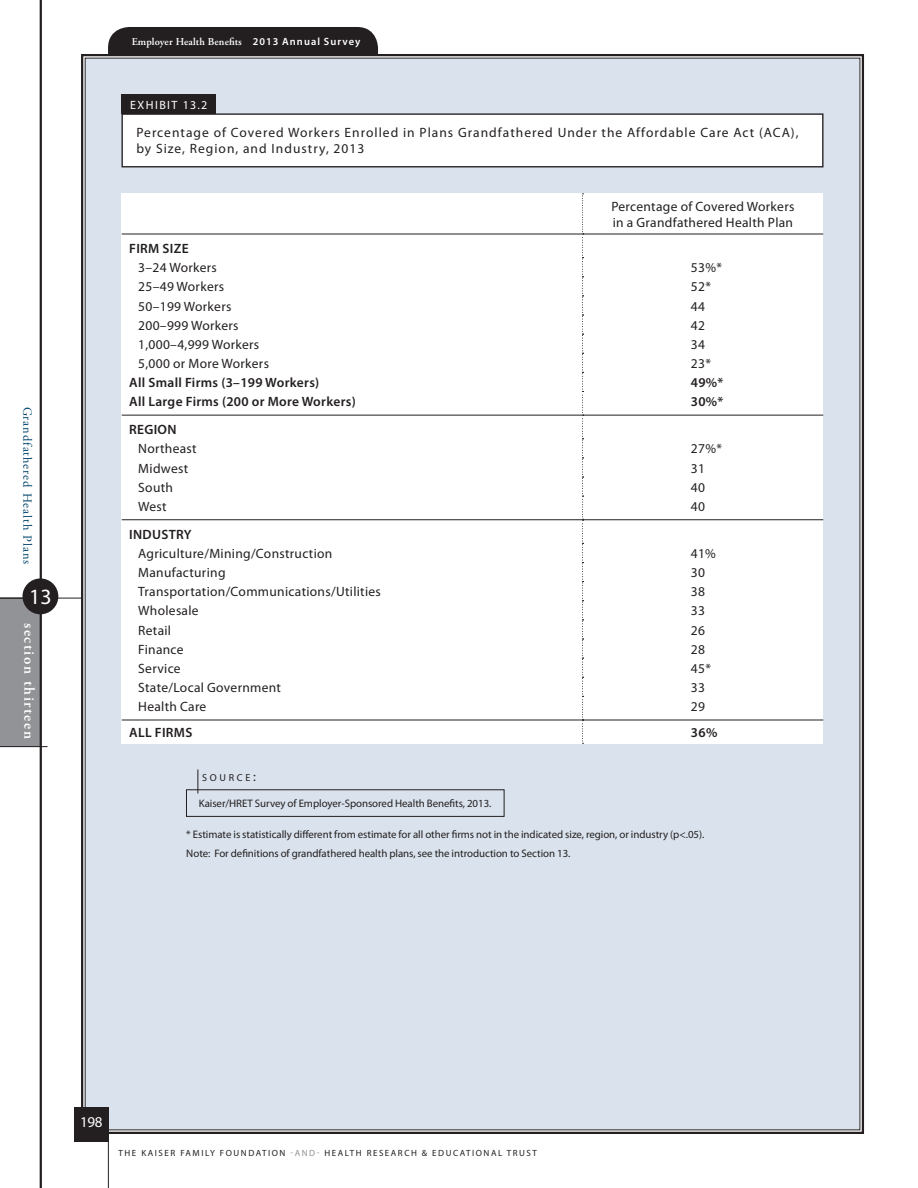
<style>
.page{position:relative;width:918px;height:1188px;background:#fff}
.page>*{position:absolute;margin:0;border:0;box-sizing:border-box;transform-origin:0 0}
.t1{font:21.9px "Myriad Pro";color:#fff}
.t2{font:600 15px "Adobe Garamond Pro";letter-spacing:.1em;color:#fff}
.t3{font:15px "Myriad Pro";color:#fff}
.t4{font:13.5px/16.5px "Myriad Pro";letter-spacing:.025em;color:#231f20}
.t5{font:13.5px/16.5px "Myriad Pro";letter-spacing:.075em;color:#231f20}
.t6{font:600 13.5px "Myriad Pro";letter-spacing:.025em;color:#231f20}
.t7{font:12.3px "Adobe Garamond Pro";letter-spacing:.055em;color:#00446b}
.t8{font:12px "Myriad Pro";letter-spacing:.12em;color:#fff}
.t9{font:10.8px/19.5px "Myriad Pro";letter-spacing:-.005em;color:#231f20}
.t10{font:600 10.5px "Adobe Garamond Pro";letter-spacing:.01em;color:#fff}
.t11{font:10.2px "Myriad Pro";letter-spacing:.265em;color:#231f20}
.t12{font:9px "Myriad Pro";letter-spacing:.17em;color:#231f20}
.s1{font-family:"Myriad Pro"}
.s2{font-size:13.5px}
.s3{color:#919396}
</style>
<div class="page">
<div style="left:0;top:598px;width:41px;height:149px;background:#919396"></div>
<hr style="left:0;top:598px;width:95px;height:1px;background:#231f20">
<hr style="left:40px;top:0;width:2px;height:1188px;background:#231f20">
<hr style="left:0;top:746px;width:48px;height:1px;background:#231f20">
<div style="left:22px;top:578px;width:36px;height:36px;background:#231f20;border-radius:50%"></div>
<div style="left:108px;top:27px;width:270px;height:47px;background:#231f20;border-radius:21px"></div>
<div style="left:80px;top:53px;width:784px;height:1081px;background:#dae3ed"></div>
<div style="left:74px;top:1107px;width:35px;height:34px;background:#231f20"></div>
<hr style="left:108px;top:1107px;width:1px;height:81px;background:#231f20">
<div style="left:122px;top:94px;width:94px;height:20px;background:#231f20"></div>
<div style="left:122px;top:114px;width:701px;height:53px;background:#fff"></div>
<div style="left:121px;top:113px;width:703px;height:54px;border:1px solid #231f20"></div>
<div style="left:122px;top:194px;width:702px;height:550px;background:#fff"></div>
<hr style="left:122px;top:234px;width:460px;height:1px;background:#231f20">
<hr style="left:583px;top:234px;width:240px;height:1px;background:#231f20">
<hr style="left:122px;top:415px;width:460px;height:1px;background:#231f20">
<hr style="left:583px;top:415px;width:240px;height:1px;background:#231f20">
<svg style="left:582px;top:194px;width:2px;height:550px"></svg>
<hr style="left:122px;top:720px;width:701px;height:1px;background:#231f20">
<hr style="left:122px;top:519px;width:701px;height:1px;background:#231f20">
<div style="left:186px;top:790px;width:318px;height:27px;border:1px solid #231f20"></div>
<svg style="left:198px;top:770px;width:1px;height:24px"></svg>
<p class="t7" style="left:32px;top:407px;width:159px;rotate:90deg">Grandfathered Health Plans</p>
<h1 class="t1" style="left:29px;top:589px;width:24px">13</h1>
<p class="t2" style="left:35px;top:623px;width:117px;rotate:90deg">section thirteen</p>
<p class="t10" style="left:132px;top:38px;width:230px">Employer Health Benefits <span class="s1">2013 Annual Survey</span></p>
<p class="t8" style="left:130px;top:100px;width:79px">EXHIBIT 13.2</p>
<p class="t5" style="left:136px;top:125px;width:664px">Percentage of Covered Workers Enrolled in Plans Grandfathered Under the Affordable Care Act (ACA), by Size, Region, and Industry, 2013</p>
<p class="t4" style="left:611px;top:199px;width:185px">Percentage of Covered Workers in a Grandfathered Health Plan</p>
<p class="t6" style="left:129px;top:244px;width:61px">FIRM SIZE</p>
<p class="t4" style="left:138px;top:261px;width:80px">3–24 Workers</p>
<p class="t4" style="left:691px;top:261px;width:33px">53%*</p>
<p class="t4" style="left:138px;top:280px;width:87px">25–49 Workers</p>
<p class="t4" style="left:691px;top:280px;width:22px">52*</p>
<p class="t4" style="left:138px;top:299px;width:95px">50–199 Workers</p>
<p class="t4" style="left:691px;top:299px;width:16px">44</p>
<p class="t4" style="left:138px;top:318px;width:102px">200–999 Workers</p>
<p class="t4" style="left:691px;top:318px;width:16px">42</p>
<p class="t4" style="left:138px;top:337px;width:123px">1,000–4,999 Workers</p>
<p class="t4" style="left:691px;top:337px;width:16px">34</p>
<p class="t4" style="left:138px;top:356px;width:132px">5,000 or More Workers</p>
<p class="t4" style="left:691px;top:356px;width:22px">23*</p>
<p class="t6" style="left:129px;top:377px;width:192px">All Small Firms (3–199 Workers)</p>
<p class="t6" style="left:691px;top:377px;width:34px">49%*</p>
<p class="t6" style="left:129px;top:397px;width:228px">All Large Firms (200 or More Workers)</p>
<p class="t6" style="left:691px;top:397px;width:34px">30%*</p>
<p class="t6" style="left:129px;top:425px;width:49px">REGION</p>
<p class="t4" style="left:138px;top:442px;width:60px">Northeast</p>
<p class="t4" style="left:691px;top:442px;width:33px">27%*</p>
<p class="t4" style="left:138px;top:461px;width:52px">Midwest</p>
<p class="t4" style="left:691px;top:461px;width:16px">31</p>
<p class="t4" style="left:138px;top:480px;width:36px">South</p>
<p class="t4" style="left:691px;top:480px;width:16px">40</p>
<p class="t4" style="left:138px;top:499px;width:30px">West</p>
<p class="t4" style="left:691px;top:499px;width:16px">40</p>
<p class="t6" style="left:129px;top:529px;width:64px">INDUSTRY</p>
<p class="t4" style="left:138px;top:547px;width:196px">Agriculture/Mining/Construction</p>
<p class="t4" style="left:691px;top:547px;width:27px">41%</p>
<p class="t4" style="left:138px;top:566px;width:89px">Manufacturing</p>
<p class="t4" style="left:691px;top:566px;width:16px">30</p>
<p class="t4" style="left:138px;top:585px;width:244px">Transportation/Communications/Utilities</p>
<p class="t4" style="left:691px;top:585px;width:16px">38</p>
<p class="t4" style="left:138px;top:604px;width:62px">Wholesale</p>
<p class="t4" style="left:691px;top:604px;width:16px">33</p>
<p class="t4" style="left:138px;top:623px;width:34px">Retail</p>
<p class="t4" style="left:691px;top:623px;width:16px">26</p>
<p class="t4" style="left:138px;top:642px;width:47px">Finance</p>
<p class="t4" style="left:691px;top:642px;width:16px">28</p>
<p class="t4" style="left:138px;top:661px;width:44px">Service</p>
<p class="t4" style="left:691px;top:661px;width:22px">45*</p>
<p class="t4" style="left:138px;top:680px;width:144px">State/Local Government</p>
<p class="t4" style="left:691px;top:680px;width:16px">33</p>
<p class="t4" style="left:138px;top:700px;width:70px">Health Care</p>
<p class="t4" style="left:691px;top:700px;width:16px">29</p>
<p class="t6" style="left:129px;top:727px;width:65px">ALL FIRMS</p>
<p class="t6" style="left:691px;top:727px;width:28px">36%</p>
<p class="t11" style="left:202px;top:774px;width:55px">SOURCE<span class="s2">:</span></p>
<p class="t9" style="left:199px;top:795px;width:294px">Kaiser/HRET Survey of Employer-Sponsored Health Benefits, 2013.</p>
<p class="t9" style="left:186px;top:825px;width:520px">* Estimate is statistically different from estimate for all other firms not in the indicated size, region, or industry (p&lt;.05).<br>Note: For definitions of grandfathered health plans, see the introduction to Section 13.</p>
<p class="t3" style="left:80px;top:1117px;width:24px">198</p>
<p class="t12" style="left:119px;top:1149px;width:420px">THE KAISER FAMILY FOUNDATION <span class="s3">-AND-</span> HEALTH RESEARCH &amp; EDUCATIONAL TRUST</p>
</div>
